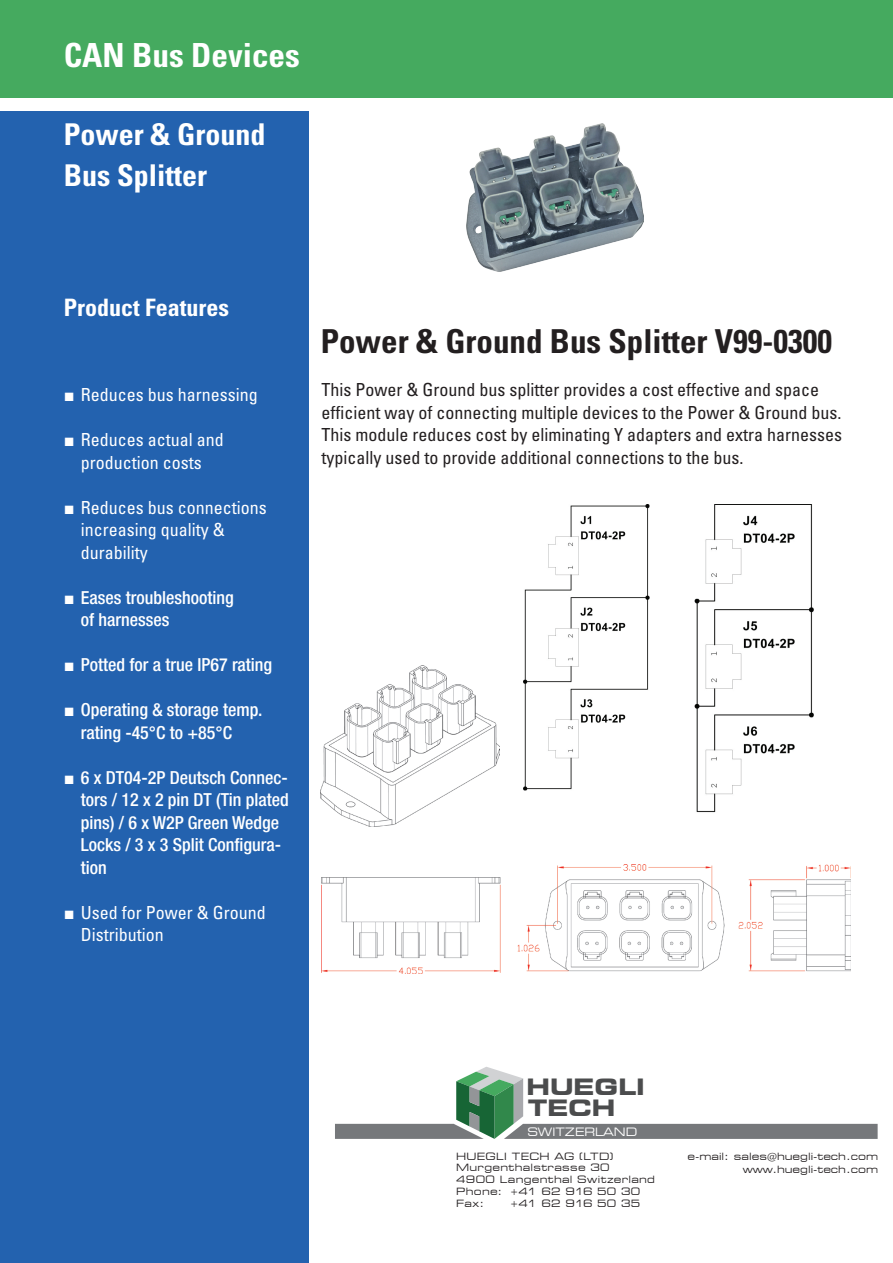
<style>
.page{position:relative;width:893px;height:1263px;background:#fff}
.page>*{position:absolute;margin:0;border:0;box-sizing:border-box;transform-origin:0 0}
.t1{font:700 condensed 33.15px "Univers LT Std";color:#fff}
.t2{font:700 condensed 33px "Univers LT Std";color:#231f20}
.t3{font:700 condensed 30px/40.5px "Univers LT Std";color:#fff}
.t4{font:700 condensed 24px "Univers LT Std";color:#fff}
.t5{font:700 expanded 22.35px/21.6px "Square 721 BT";color:#4b4c4d}
.t6{font:condensed 18px/22.5px "Univers LT Std";color:#231f20}
.t7{font:500 condensed 18px/22.5px "Helvetica Neue LT Std";color:#fff}
.t8{font:condensed 18px/22.5px "Univers LT Std";color:#fff}
.t9{font:expanded 11.55px "Square 721 BT";color:#fff;scale:.96 1}
.t10{font:expanded 9.9px/12px "Square 721 BT";letter-spacing:.025em;color:#231f20}
.t11{font:expanded 9.9px/13.6px "Square 721 BT";color:#231f20;text-align:right}
.t12{font:expanded 9.9px "Square 721 BT";letter-spacing:-.005em;color:#231f20}
.s1{font-family:"Arial";font-weight:700;font-stretch:normal}
</style>
<div class="page">
<div style="left:0;top:0;width:893px;height:98px;background:#45aa5f"></div>
<div style="left:0;top:111px;width:309px;height:1152px;background:#2362af"></div>
<svg style="left:335px;top:1067px;width:543px;height:72px"></svg>
<img style="left:466px;top:123px;width:177px;height:149px">
<img style="left:523px;top:505px;width:126px;height:285px">
<img style="left:321px;top:665px;width:179px;height:161px">
<img style="left:321px;top:864px;width:529px;height:109px">
<img style="left:694px;top:505px;width:119px;height:308px">
<h1 class="t1" style="left:64px;top:34px;width:238px">CAN Bus Devices</h1>
<h3 class="t3" style="left:64px;top:114px;width:203px">Power &amp; Ground<br>Bus Splitter</h3>
<h3 class="t4" style="left:64px;top:293px;width:167px">Product Features</h3>
<p class="t8" style="left:64px;top:383px;width:195px"><span class="s1">■</span> Reduces bus harnessing</p>
<p class="t8" style="left:64px;top:428px;width:162px;text-align:center"><span class="s1">■</span> Reduces actual and production costs</p>
<p class="t8" style="left:81px;top:496px;width:187px;text-indent:-17px"><span class="s1">■</span> Reduces bus connections increasing quality &amp; durability</p>
<p class="t7" style="left:81px;top:586px;width:154px;text-indent:-17px"><span class="s1">■</span> Eases troubleshooting of harnesses</p>
<p class="t7" style="left:64px;top:653px;width:210px"><span class="s1">■</span> Potted for a true IP67 rating</p>
<p class="t7" style="left:81px;top:698px;width:183px;text-indent:-17px"><span class="s1">■</span> Operating &amp; storage temp. rating -45°C to +85°C</p>
<p class="t7" style="left:81px;top:766px;width:210px;text-indent:-17px"><span class="s1">■</span> 6 x DT04-2P Deutsch Connec&shy;tors / 12 x 2 pin DT (Tin plated pins) / 6 x W2P Green Wedge<br>Locks / 3 x 3 Split Configura&shy;tion</p>
<p class="t8" style="left:81px;top:901px;width:186px;text-indent:-17px"><span class="s1">■</span> Used for Power &amp; Ground<br>Distribution</p>
<h2 class="t2" style="left:321px;top:321px;width:513px">Power &amp; Ground Bus Splitter V99-0300</h2>
<p class="t6" style="left:321px;top:378px;width:522px">This Power &amp; Ground bus splitter provides a cost effective and space efficient way of connecting multiple devices to the Power &amp; Ground bus.<br>This module reduces cost by eliminating Y adapters and extra harnesses typically used to provide additional connections to the bus.</p>
<p class="t5" style="left:526px;top:1076px;width:120px">HUEGLI<br>TECH</p>
<p class="t9" style="left:527px;top:1124px;width:116px">SWITZERLAND</p>
<p class="t10" style="left:456px;top:1150px;width:200px">HUEGLI TECH AG (LTD)<br>Murgenthalstrasse 30<br>4900 Langenthal Switzerland<br>Phone: +41 62 916 50 30<br>Fax:</p>
<p class="t12" style="left:510px;top:1198px;width:132px">+41 62 916 50 35</p>
<p class="t11" style="left:687px;top:1149px;width:192px">e-mail: sales@huegli-tech.com www.huegli-tech.com</p>
</div>
